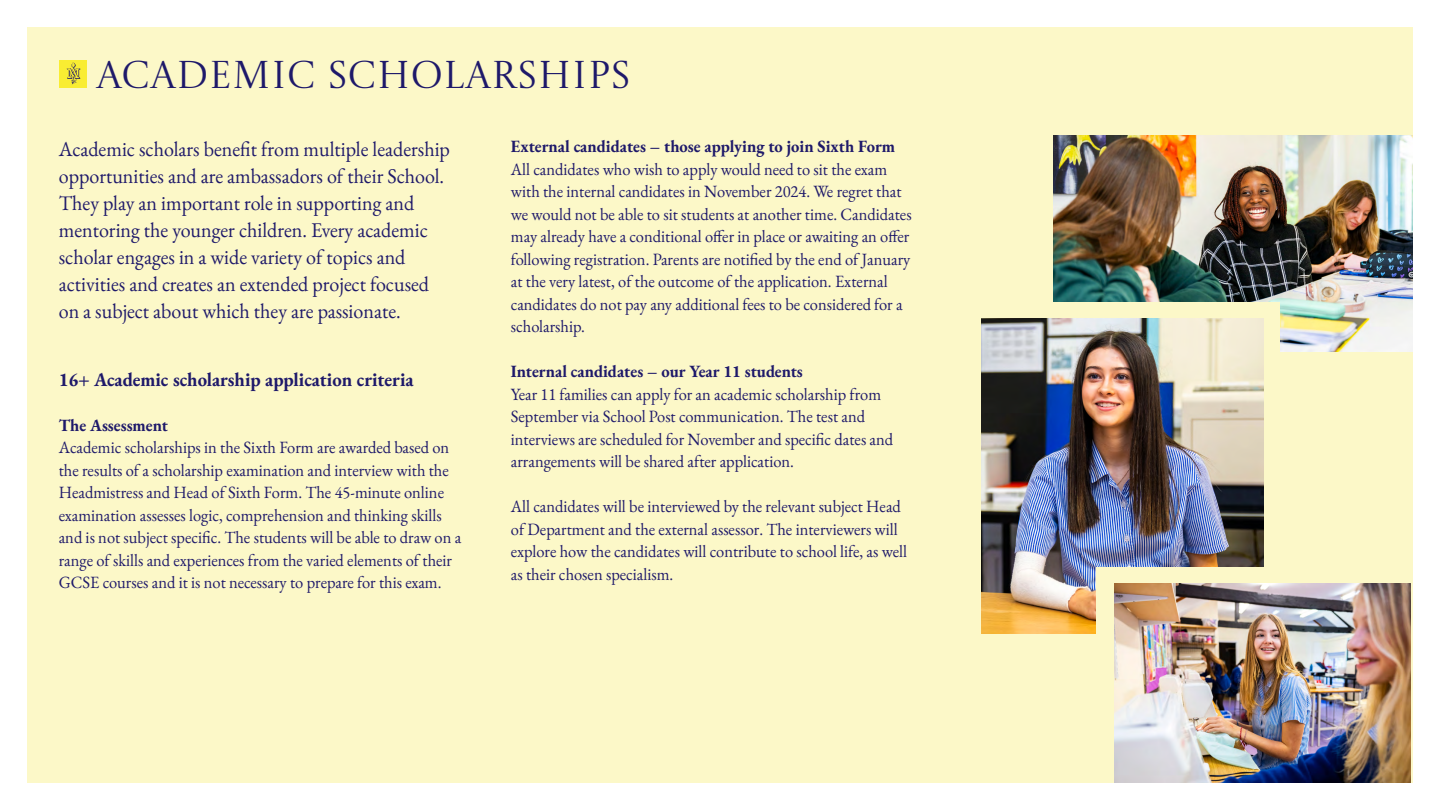
<style>
.page{position:relative;width:1440px;height:810px;background:#fff}
.page>*{position:absolute;margin:0;border:0;box-sizing:border-box;transform-origin:0 0}
.t1{font:38.55px "Castoro Titling";color:#1e196a}
.t2{font:21px/27px "EB Garamond";color:#1e196a;scale:.95 1}
.t3{font:700 19.5px "EB Garamond";color:#1e196a;scale:.95 1}
.t4{font:17.25px/22.5px "EB Garamond";color:#1e196a;scale:.96 1}
.t5{font:700 17.25px "EB Garamond";color:#1e196a;scale:.96 1}
</style>
<div class="page">
<div style="left:28px;top:27px;width:1385px;height:756px;background:#fcf8c8"></div>
<div style="left:59px;top:60px;width:28px;height:28px;background:#f9ed32"></div>
<svg style="left:67px;top:63px;width:13px;height:21px"></svg>
<img style="left:1053px;top:135px;width:360px;height:217px">
<div style="left:997px;top:302px;width:283px;height:316px;background:#fcf8c8"></div>
<img style="left:981px;top:318px;width:283px;height:315px">
<div style="left:1096px;top:567px;width:288px;height:200px;background:#fcf8c8"></div>
<img style="left:1114px;top:583px;width:297px;height:200px">
<h1 class="t1" style="left:97px;top:46px;width:530px">ACADEMIC SCHOLARSHIPS</h1>
<p class="t2" style="left:59px;top:136px;width:413px">Academic scholars benefit from multiple leadership opportunities and are ambassadors of their School.<br>They play an important role in supporting and mentoring the younger children. Every academic scholar engages in a wide variety of topics and activities and creates an extended project focused on a subject about which they are passionate.</p>
<p class="t3" style="left:59px;top:365px;width:375px">16+ Academic scholarship application criteria</p>
<p class="t5" style="left:59px;top:413px;width:115px">The Assessment</p>
<p class="t4" style="left:59px;top:436px;width:421px">Academic scholarships in the Sixth Form are awarded based on the results of a scholarship examination and interview with the Headmistress and Head of Sixth Form. The 45-minute online examination assesses logic, comprehension and thinking skills and is not subject specific. The students will be able to draw on a range of skills and experiences from the varied elements of their GCSE courses and it is not necessary to prepare for this exam.</p>
<p class="t5" style="left:511px;top:134px;width:402px">External candidates – those applying to join Sixth Form</p>
<p class="t4" style="left:511px;top:158px;width:419px">All candidates who wish to apply would need to sit the exam with the internal candidates in November 2024. We regret that we would not be able to sit students at another time. Candidates may already have a conditional offer in place or awaiting an offer following registration. Parents are notified by the end of January at the very latest, of the outcome of the application. External candidates do not pay any additional fees to be considered for a scholarship.</p>
<p class="t5" style="left:511px;top:359px;width:306px">Internal candidates – our Year 11 students</p>
<p class="t4" style="left:511px;top:383px;width:400px">Year 11 families can apply for an academic scholarship from September via School Post communication. The test and interviews are scheduled for November and specific dates and arrangements will be shared after application.</p>
<p class="t4" style="left:511px;top:495px;width:414px">All candidates will be interviewed by the relevant subject Head of Department and the external assessor. The interviewers will explore how the candidates will contribute to school life, as well as their chosen specialism.</p>
</div>
